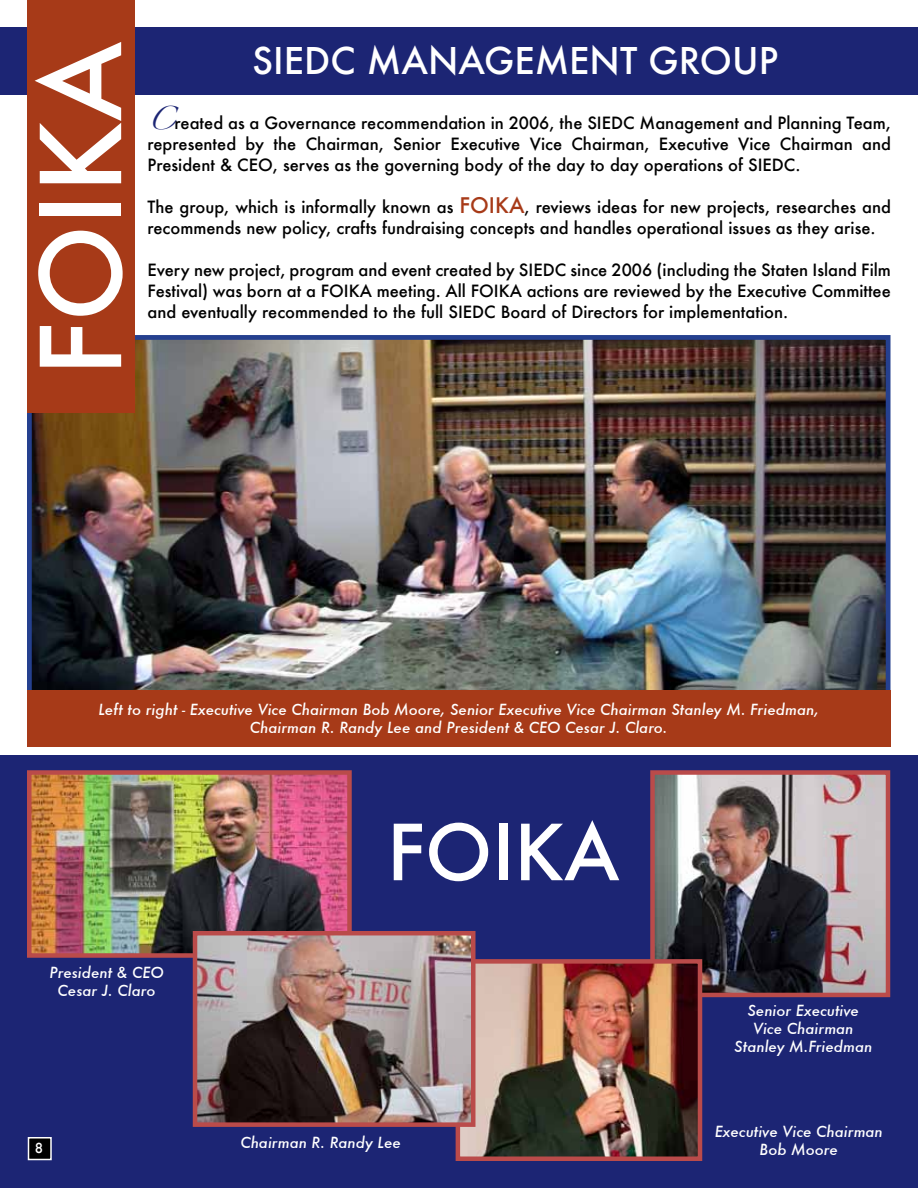
<style>
.page{position:relative;width:918px;height:1188px;background:#fff}
.page>*{position:absolute;margin:0;border:0;box-sizing:border-box;transform-origin:0 0}
.t1{font:500 108px "Futura";color:#fff}
.t2{font:500 75px "Futura";color:#fff}
.t3{font:500 36px "Futura";color:#fff}
.t4{font:500 16.5px/21px "Futura";color:#000;text-align:justify}
.t5{font:italic 500 15px/18px "Futura";color:#fff;text-align:center}
.t6{font:500 13.5px "Futura";color:#fff}
.s1{font-family:"Zapfino";font-weight:400;font-size:21px;color:#1c2574}
.s2{font-size:21px;color:#a73a18}
</style>
<div class="page">
<img style="left:33px;top:341px;width:852px;height:350px">
<div style="left:27px;top:335px;width:864px;height:379px;border:5px solid #25408f"></div>
<div style="left:27px;top:691px;width:864px;height:56px;background:#a73a18"></div>
<div style="left:0;top:755px;width:918px;height:433px;background:#1c2574"></div>
<img style="left:655px;top:775px;width:230px;height:217px">
<div style="left:650px;top:770px;width:240px;height:227px;border:4px solid #ba4b4a"></div>
<img style="left:461px;top:964px;width:236px;height:192px">
<div style="left:456px;top:959px;width:246px;height:202px;border:4px solid #ba4b4a"></div>
<img style="left:32px;top:775px;width:315px;height:178px">
<div style="left:27px;top:770px;width:325px;height:188px;border:4px solid #ba4b4a"></div>
<img style="left:198px;top:936px;width:273px;height:186px">
<div style="left:193px;top:931px;width:283px;height:196px;border:4px solid #ba4b4a"></div>
<div style="left:0;top:27px;width:918px;height:67px;background:#1c2574"></div>
<div style="left:28px;top:1137px;width:24px;height:23px;background:#000;border:2px solid #fff"></div>
<div style="left:27px;top:0;width:108px;height:413px;background:#a73a18"></div>
<h1 class="t1" style="left:7px;top:376px;width:337px;rotate:-90deg">FOIKA</h1>
<h3 class="t3" style="left:252px;top:36px;width:527px">SIEDC MANAGEMENT GROUP</h3>
<p class="t4" style="left:147px;top:112px;width:745px"><span class="s1">C</span>reated as a Governance recommendation in 2006, the SIEDC Management and Planning Team, represented by the Chairman, Senior Executive Vice Chairman, Executive Vice Chairman and President &amp; CEO, serves as the governing body of the day to day operations of SIEDC.</p>
<p class="t4" style="left:147px;top:196px;width:745px">The group, which is informally known as <span class="s2">FOIKA</span>, reviews ideas for new projects, researches and recommends new policy, crafts fundraising concepts and handles operational issues as they arise.</p>
<p class="t4" style="left:147px;top:259px;width:745px">Every new project, program and event created by SIEDC since 2006 (including the Staten Island Film Festival) was born at a FOIKA meeting. All FOIKA actions are reviewed by the Executive Committee and eventually recommended to the full SIEDC Board of Directors for implementation.</p>
<p class="t5" style="left:99px;top:700px;width:722px">Left to right - Executive Vice Chairman Bob Moore, Senior Executive Vice Chairman Stanley M. Friedman,<br>Chairman R. Randy Lee and President &amp; CEO Cesar J. Claro.</p>
<p class="t5" style="left:49px;top:964px;width:116px">President &amp; CEO<br>Cesar J. Claro</p>
<p class="t6" style="left:35px;top:1139px;width:10px">8</p>
<h2 class="t2" style="left:387px;top:801px;width:234px">FOIKA</h2>
<p class="t5" style="left:240px;top:1134px;width:162px">Chairman R. Randy Lee</p>
<p class="t5" style="left:734px;top:1001px;width:140px">Senior Executive<br>Vice Chairman<br>Stanley M.Friedman</p>
<p class="t5" style="left:715px;top:1122px;width:170px">Executive Vice Chairman<br>Bob Moore</p>
</div>
